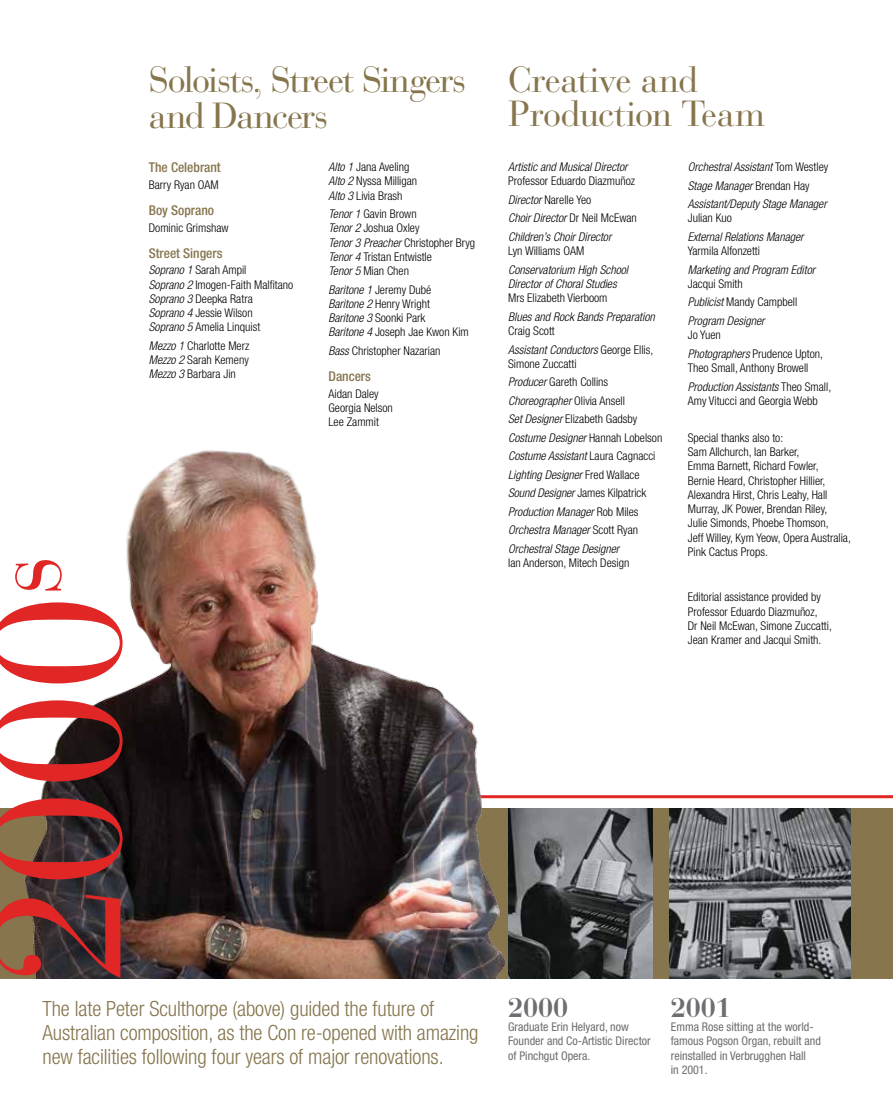
<style>
.page{position:relative;width:893px;height:1106px;background:#fff}
.page>*{position:absolute;margin:0;border:0;box-sizing:border-box;transform-origin:0 0}
.t1{font:180px "Bauer Bodoni CE";color:#e12726}
.t2{font:36px/36px "Bauer Bodoni";letter-spacing:-.03em;color:#86754d}
.t3{font:700 27px "Bauer Bodoni";color:#6d6e71}
.t4{font:300 condensed 21px/24px "Helvetica Neue";letter-spacing:-.005em;color:#86754d}
.t5{font:500 condensed 13.5px "Helvetica Neue";color:#86754d}
.t6{font:300 condensed 12px/14.2px "Helvetica Neue";color:#000}
.t7{font:italic 300 condensed 12px/18.5px "Helvetica Neue";color:#000}
.t8{font:condensed 12px/14.4px "Helvetica Neue";color:#6d6e71}
.s1{font-style:italic}
.s2{font-style:normal}
</style>
<div class="page">
<hr style="left:167px;top:795px;width:726px;height:3px;background:#e12726">
<div style="left:0;top:808px;width:893px;height:170px;background:#86754d"></div>
<img style="left:521px;top:808px;width:132px;height:170px">
<img style="left:670px;top:808px;width:180px;height:170px">
<img style="left:24px;top:450px;width:497px;height:528px">
<h1 class="t1" style="left:-49px;top:984px;width:431px;rotate:-90deg">2000<sup>s</sup></h1>
<h2 class="t2" style="left:149px;top:62px;width:319px">Soloists, Street Singers and Dancers</h2>
<h2 class="t2" style="left:508px;top:62px;width:258px;line-height:34.5px">Creative and<br>Production Team</h2>
<p class="t5" style="left:149px;top:159px;width:73px">The Celebrant</p>
<p class="t6" style="left:149px;top:177px;width:71px">Barry Ryan OAM</p>
<p class="t5" style="left:149px;top:202px;width:67px">Boy Soprano</p>
<p class="t6" style="left:149px;top:220px;width:81px">Dominic Grimshaw</p>
<p class="t5" style="left:149px;top:245px;width:75px">Street Singers</p>
<p class="t6" style="left:149px;top:263px;width:146px"><span class="s1">Soprano 1</span> Sarah Ampil<br><span class="s1">Soprano 2</span> Imogen-Faith Malfitano<br><span class="s1">Soprano 3</span> Deepka Ratra<br><span class="s1">Soprano 4</span> Jessie Wilson<br><span class="s1">Soprano 5</span> Amelia Linquist</p>
<p class="t6" style="left:149px;top:338px;width:102px;text-align:justify"><span class="s1">Mezzo 1</span> Charlotte Merz <span class="s1">Mezzo 2</span> Sarah Kemeny <span class="s1">Mezzo 3</span> Barbara Jin</p>
<p class="t7" style="left:688px;top:158px;width:142px">Orchestral Assistant <span class="s2">Tom Westley<br></span>Stage Manager <span class="s2">Brendan Hay<br></span>Assistant/Deputy Stage Manager</p>
<p class="t6" style="left:688px;top:211px;width:46px">Julian Kuo</p>
<p class="t7" style="left:688px;top:227px;width:117px">External Relations Manager</p>
<p class="t6" style="left:688px;top:244px;width:74px">Yarmila Alfonzetti</p>
<p class="t7" style="left:688px;top:260px;width:129px">Marketing and Program Editor</p>
<p class="t6" style="left:688px;top:274px;width:111px;line-height:18.5px">Jacqui Smith<br><span class="s1">Publicist</span> Mandy Campbell<br><span class="s1">Program Designer</span></p>
<p class="t6" style="left:688px;top:326px;width:137px;line-height:18.5px">Jo Yuen<br><span class="s1">Photographers</span> Prudence Upton,</p>
<p class="t6" style="left:688px;top:358px;width:145px;line-height:18.5px">Theo Small, Anthony Browell<br><span class="s1">Production Assistants</span> Theo Small,</p>
<p class="t6" style="left:688px;top:393px;width:132px">Amy Vitucci and Georgia Webb</p>
<p class="t6" style="left:688px;top:430px;width:165px">Special thanks also to:<br>Sam Allchurch, Ian Barker,<br>Emma Barnett, Richard Fowler,<br>Bernie Heard, Christopher Hillier,<br>Alexandra Hirst, Chris Leahy, Hall<br>Murray, JK Power, Brendan Riley,<br>Julie Simonds, Phoebe Thomson,<br>Jeff Willey, Kym Yeow, Opera Australia,<br>Pink Cactus Props.</p>
<p class="t6" style="left:688px;top:590px;width:146px">Editorial assistance provided by<br>Professor Eduardo Diazmuñoz,<br>Dr Neil McEwan, Simone Zuccatti,<br>Jean Kramer and Jacqui Smith.</p>
<p class="t6" style="left:328px;top:160px;width:90px"><span class="s1">Alto 1</span> Jana Aveling<br><span class="s1">Alto 2</span> Nyssa Milligan<br><span class="s1">Alto 3</span> Livia Brash</p>
<p class="t6" style="left:328px;top:207px;width:148px"><span class="s1">Tenor 1</span> Gavin Brown<br><span class="s1">Tenor 2</span> Joshua Oxley<br><span class="s1">Tenor 3 Preacher</span> Christopher Bryg<br><span class="s1">Tenor 4</span> Tristan Entwistle<br><span class="s1">Tenor 5</span> Mian Chen</p>
<p class="t6" style="left:328px;top:282px;width:142px"><span class="s1">Baritone 1</span> Jeremy Dubé<br><span class="s1">Baritone 2</span> Henry Wright<br><span class="s1">Baritone 3</span> Soonki Park<br><span class="s1">Baritone 4</span> Joseph Jae Kwon Kim</p>
<p class="t6" style="left:328px;top:343px;width:113px"><span class="s1">Bass</span> Christopher Nazarian</p>
<p class="t5" style="left:328px;top:368px;width:44px">Dancers</p>
<p class="t6" style="left:328px;top:386px;width:66px">Aidan Daley<br>Georgia Nelson<br>Lee Zammit</p>
<p class="t7" style="left:508px;top:158px;width:121px">Artistic and Musical Director</p>
<p class="t6" style="left:508px;top:172px;width:130px;line-height:18.5px">Professor Eduardo Diazmuñoz<br><span class="s1">Director</span> Narelle Yeo<br><span class="s1">Choir Director</span> Dr Neil McEwan<br><span class="s1">Children’s Choir Director</span></p>
<p class="t6" style="left:508px;top:244px;width:78px">Lyn Williams OAM</p>
<p class="t7" style="left:508px;top:262px;width:121px;line-height:14.2px">Conservatorium High School<br>Director of Choral Studies</p>
<p class="t6" style="left:508px;top:291px;width:101px">Mrs Elizabeth Vierboom</p>
<p class="t7" style="left:508px;top:307px;width:148px">Blues and Rock Bands Preparation</p>
<p class="t6" style="left:508px;top:321px;width:147px;line-height:18.5px">Craig Scott<br><span class="s1">Assistant Conductors</span> George Ellis,</p>
<p class="t7" style="left:508px;top:354px;width:156px"><span class="s2">Simone Zuccatti<br></span>Producer <span class="s2">Gareth Collins<br></span>Choreographer <span class="s2">Olivia Ansell<br></span>Set Designer <span class="s2">Elizabeth Gadsby<br></span>Costume Designer <span class="s2">Hannah Lobelson<br></span>Costume Assistant <span class="s2">Laura Cagnacci<br></span>Lighting Designer <span class="s2">Fred Wallace<br></span>Sound Designer <span class="s2">James Kilpatrick<br></span>Production Manager <span class="s2">Rob Miles<br></span>Orchestra Manager <span class="s2">Scott Ryan<br></span>Orchestral Stage Designer</p>
<p class="t6" style="left:508px;top:555px;width:123px">Ian Anderson, Mitech Design</p>
<h3 class="t4" style="left:43px;top:996px;width:437px">The late Peter Sculthorpe (above) guided the future of<br>Australian composition, as the Con re-opened with amazing new facilities following four years of major renovations.</h3>
<h3 class="t3" style="left:508px;top:990px;width:62px">2000</h3>
<p class="t8" style="left:508px;top:1019px;width:144px">Graduate Erin Helyard, now<br>Founder and Co-Artistic Director of Pinchgut Opera.</p>
<h3 class="t3" style="left:671px;top:990px;width:62px">2001</h3>
<p class="t8" style="left:671px;top:1019px;width:152px">Emma Rose sitting at the world&shy;famous Pogson Organ, rebuilt and reinstalled in Verbrugghen Hall<br>in 2001.</p>
</div>
